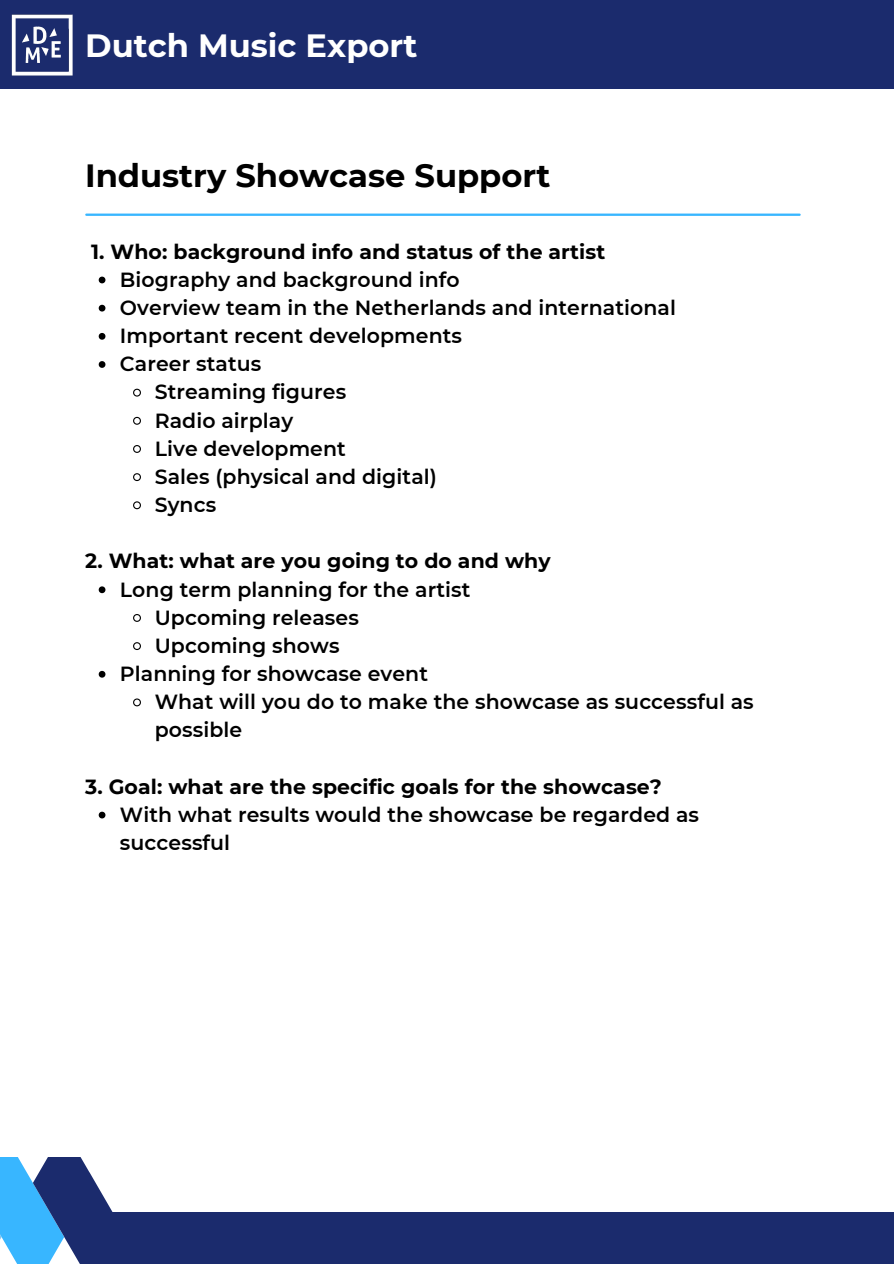
<style>
.page{position:relative;width:894px;height:1264px;background:#fff}
.page>*{position:absolute;margin:0;border:0;box-sizing:border-box;transform-origin:0 0}
.t1{font:700 32.1px "Montserrat";color:#000}
.t2{font:700 32.1px "Montserrat";color:#fff}
.t3{font:600 20.4px/28.2px "Montserrat";letter-spacing:.005em;color:#000}
.t4{font:700 20.4px "Montserrat";letter-spacing:.005em;color:#000}
</style>
<div class="page">
<div style="left:107px;top:1211px;width:786px;height:52px;background:#1b2b6d"></div>
<svg style="left:0;top:1157px;width:127px;height:106px"></svg>
<div style="left:0;top:0;width:893px;height:89px;background:#1b2b6d"></div>
<img style="left:11px;top:14px;width:62px;height:62px">
<hr style="left:86px;top:213px;width:713px;height:3px;background:#38b6ff">
<svg style="left:99px;top:276px;width:6px;height:7px"></svg>
<svg style="left:99px;top:305px;width:6px;height:6px"></svg>
<svg style="left:99px;top:333px;width:6px;height:7px"></svg>
<svg style="left:99px;top:361px;width:6px;height:7px"></svg>
<svg style="left:133px;top:388px;width:8px;height:9px"></svg>
<svg style="left:133px;top:416px;width:8px;height:9px"></svg>
<svg style="left:133px;top:445px;width:8px;height:8px"></svg>
<svg style="left:133px;top:473px;width:8px;height:9px"></svg>
<svg style="left:133px;top:501px;width:8px;height:9px"></svg>
<svg style="left:99px;top:586px;width:6px;height:7px"></svg>
<svg style="left:133px;top:614px;width:8px;height:8px"></svg>
<svg style="left:133px;top:642px;width:8px;height:8px"></svg>
<svg style="left:99px;top:671px;width:6px;height:6px"></svg>
<svg style="left:133px;top:698px;width:8px;height:9px"></svg>
<svg style="left:99px;top:811px;width:6px;height:7px"></svg>
<p class="t2" style="left:85px;top:25px;width:333px">Dutch Music Export</p>
<p class="t1" style="left:85px;top:156px;width:466px">Industry Showcase Support</p>
<p class="t4" style="left:91px;top:239px;width:515px">1. Who: background info and status of the artist</p>
<p class="t3" style="left:120px;top:265px;width:341px">Biography and background info</p>
<p class="t3" style="left:120px;top:293px;width:557px">Overview team in the Netherlands and international</p>
<p class="t3" style="left:120px;top:322px;width:343px">Important recent developments</p>
<p class="t3" style="left:120px;top:350px;width:143px">Career status</p>
<p class="t3" style="left:155px;top:378px;width:193px">Streaming figures</p>
<p class="t3" style="left:155px;top:406px;width:140px">Radio airplay</p>
<p class="t3" style="left:155px;top:434px;width:193px">Live development</p>
<p class="t3" style="left:155px;top:462px;width:284px">Sales (physical and digital)</p>
<p class="t3" style="left:155px;top:490px;width:63px">Syncs</p>
<p class="t4" style="left:85px;top:548px;width:467px">2. What: what are you going to do and why</p>
<p class="t3" style="left:120px;top:575px;width:352px">Long term planning for the artist</p>
<p class="t3" style="left:155px;top:603px;width:206px">Upcoming releases</p>
<p class="t3" style="left:155px;top:631px;width:186px">Upcoming shows</p>
<p class="t3" style="left:120px;top:659px;width:309px">Planning for showcase event</p>
<p class="t3" style="left:155px;top:687px;width:600px">What will you do to make the showcase as successful as possible</p>
<p class="t4" style="left:85px;top:774px;width:578px">3. Goal: what are the specific goals for the showcase?</p>
<p class="t3" style="left:120px;top:800px;width:580px">With what results would the showcase be regarded as successful</p>
</div>
